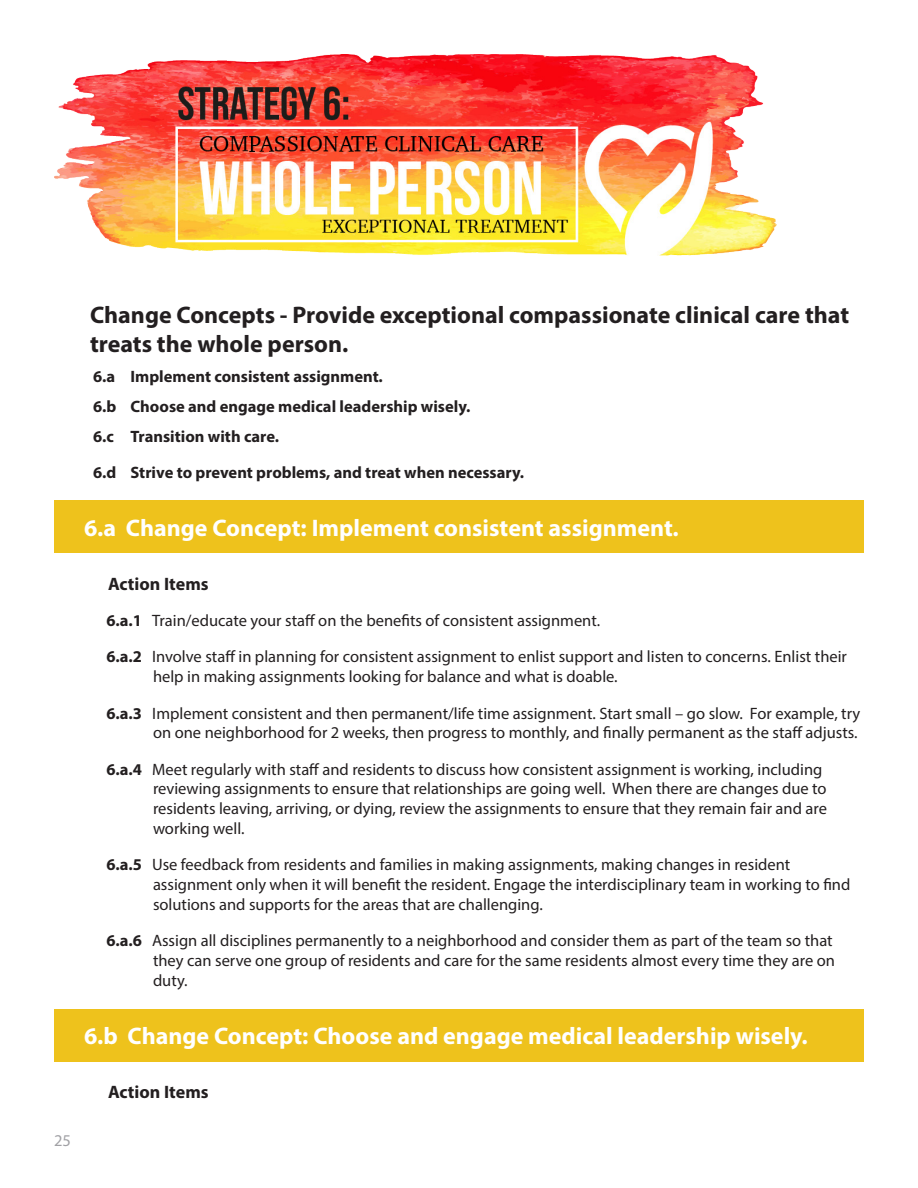
<style>
.page{position:relative;width:918px;height:1188px;background:#fff}
.page>*{position:absolute;margin:0;border:0;box-sizing:border-box;transform-origin:0 0}
.t1{font:700 24px "Myriad Pro";color:#fff}
.Change_Concepts_titl{font:700 24px/28.8px "Myriad Pro";color:#231f20}
.Action_Items{font:700 18px "Myriad Pro";color:#231f20}
.Indented_Action_Item{font:16.5px/19.8px "Myriad Pro";color:#231f20}
.List_of_Change_Conce{font:700 16.5px "Myriad Pro";color:#231f20}
.t2{font:16.5px "Myriad Pro";color:#a1a1a5}
.s1{font-weight:700}
</style>
<div class="page">
<img style="left:54px;top:54px;width:723px;height:202px">
<div style="left:54px;top:501px;width:810px;height:52px;background:#eec21c"></div>
<div style="left:54px;top:1009px;width:810px;height:52px;background:#eec21c"></div>
<p class="t2" style="left:54px;top:1131px;width:18px">25</p>
<p class="Change_Concepts_titl" style="left:90px;top:300px;width:761px">Change Concepts - Provide exceptional compassionate clinical care that treats the whole person.</p>
<p class="List_of_Change_Conce" style="left:93px;top:365px;width:291px">6.a Implement consistent assignment.</p>
<p class="List_of_Change_Conce" style="left:93px;top:395px;width:379px">6.b Choose and engage medical leadership wisely.</p>
<p class="List_of_Change_Conce" style="left:93px;top:425px;width:188px">6.c Transition with care.</p>
<p class="List_of_Change_Conce" style="left:93px;top:461px;width:433px">6.d Strive to prevent problems, and treat when necessary.</p>
<p class="t1" style="left:84px;top:512px;width:596px">6.a Change Concept: Implement consistent assignment.</p>
<p class="Action_Items" style="left:108px;top:572px;width:102px">Action Items</p>
<p class="Indented_Action_Item" style="left:106px;top:610px;width:495px"><span class="s1">6.a.1</span> Train/educate your staff on the benefits of consistent assignment.</p>
<p class="Indented_Action_Item" style="left:153px;top:647px;width:696px;text-indent:-46px"><span class="s1">6.a.2</span> Involve staff in planning for consistent assignment to enlist support and listen to concerns. Enlist their help in making assignments looking for balance and what is doable.</p>
<p class="Indented_Action_Item" style="left:106px;top:703px;width:755px;text-align:right"><span class="s1">6.a.3</span> Implement consistent and then permanent/life time assignment. Start small – go slow. For example, try on one neighborhood for 2 weeks, then progress to monthly, and finally permanent as the staff adjusts.</p>
<p class="Indented_Action_Item" style="left:153px;top:759px;width:675px;text-indent:-46px"><span class="s1">6.a.4</span> Meet regularly with staff and residents to discuss how consistent assignment is working, including reviewing assignments to ensure that relationships are going well. When there are changes due to residents leaving, arriving, or dying, review the assignments to ensure that they remain fair and are working well.</p>
<p class="Indented_Action_Item" style="left:153px;top:855px;width:699px;text-indent:-46px"><span class="s1">6.a.5</span> Use feedback from residents and families in making assignments, making changes in resident assignment only when it will benefit the resident. Engage the interdisciplinary team in working to find solutions and supports for the areas that are challenging.</p>
<p class="Indented_Action_Item" style="left:153px;top:931px;width:684px;text-indent:-46px"><span class="s1">6.a.6</span> Assign all disciplines permanently to a neighborhood and consider them as part of the team so that they can serve one group of residents and care for the same residents almost every time they are on duty.</p>
<p class="t1" style="left:84px;top:1020px;width:725px">6.b Change Concept: Choose and engage medical leadership wisely.</p>
<p class="Action_Items" style="left:108px;top:1080px;width:102px">Action Items</p>
</div>
